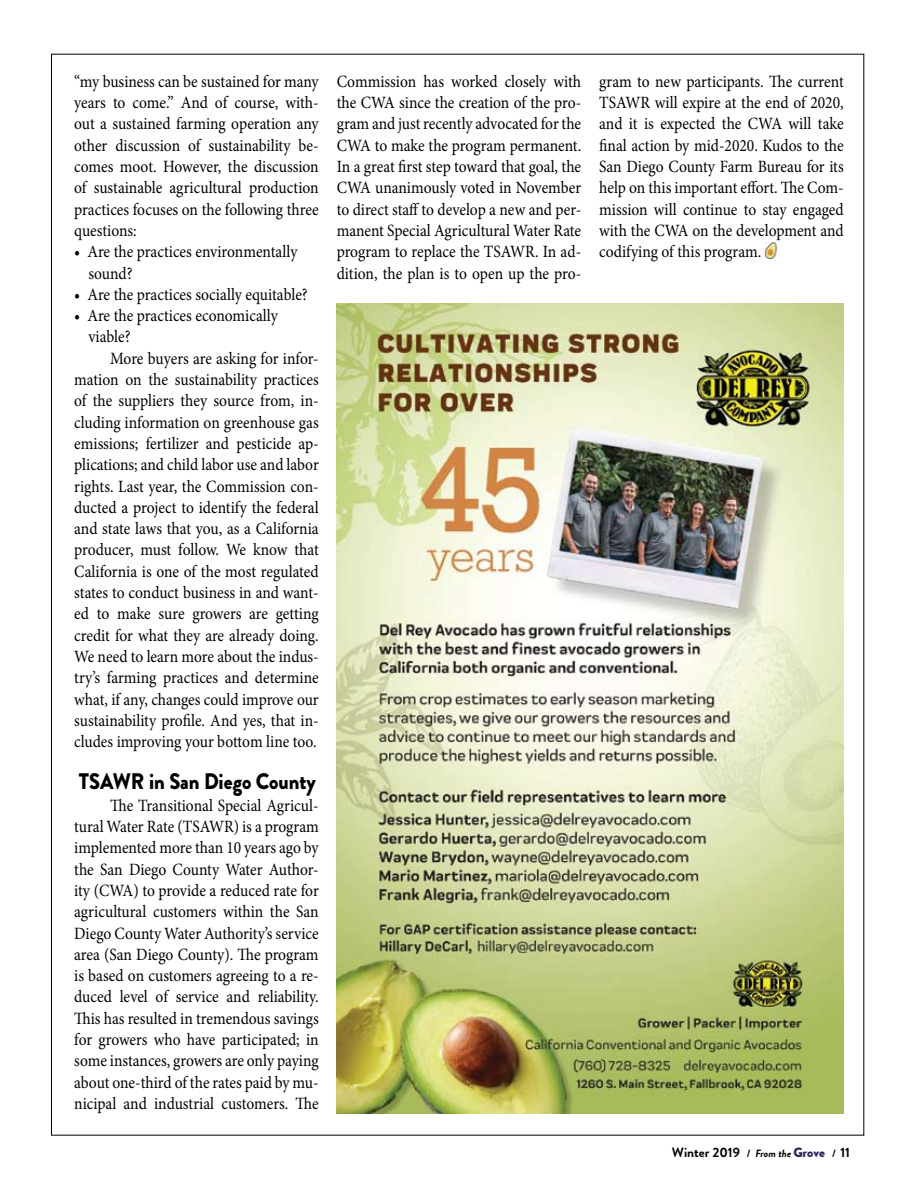
<style>
.page{position:relative;width:918px;height:1188px;background:#fff}
.page>*{position:absolute;margin:0;border:0;box-sizing:border-box;transform-origin:0 0}
.t1{font:900 22.5px "Brandon Grotesque";letter-spacing:-.005em;color:#000;scale:.9 1}
.t2{font:17.25px/21.3px "Minion Pro";color:#000;text-align:justify;scale:.9 1}
.t3{font:700 13.5px "Brandon Grotesque";color:#000}
.s1{font-size:10.5px}
.s2{font-style:italic;font-size:10.5px}
.s3{font-weight:900;color:#28245b}
</style>
<div class="page">
<img style="left:763px;top:242px;width:14px;height:17px">
<img style="left:337px;top:303px;width:507px;height:811px">
<p class="t2" style="left:74px;top:71px;width:273px">“my business can be sustained for many years to come.” And of course, with&shy;out a sustained farming operation any other discussion of sustainability be&shy;comes moot. However, the discussion of sustainable agricultural production practices focuses on the following three questions:</p>
<p class="t2" style="left:88px;top:241px;width:234px;text-indent:-14px">• Are the practices environmentally sound?</p>
<p class="t2" style="left:74px;top:284px;width:261px">• Are the practices socially equitable?</p>
<p class="t2" style="left:88px;top:305px;width:212px;text-indent:-14px">• Are the practices economically viable?</p>
<p class="t2" style="left:74px;top:348px;width:273px;text-indent:36px">More buyers are asking for infor&shy;mation on the sustainability practices of the suppliers they source from, in&shy;cluding information on greenhouse gas emissions; fertilizer and pesticide ap&shy;plications; and child labor use and labor rights. Last year, the Commission con&shy;ducted a project to identify the federal and state laws that you, as a California producer, must follow. We know that California is one of the most regulated states to conduct business in and want&shy;ed to make sure growers are getting credit for what they are already doing.<br>We need to learn more about the indus&shy;try’s farming practices and determine what, if any, changes could improve our sustainability profile. And yes, that in&shy;cludes improving your bottom line too.</p>
<h1 class="t1" style="left:79px;top:766px;width:265px">TSAWR in San Diego County</h1>
<p class="t2" style="left:74px;top:795px;width:273px;text-indent:36px">The Transitional Special Agricul&shy;tural Water Rate (TSAWR) is a program implemented more than 10 years ago by the San Diego County Water Author&shy;ity (CWA) to provide a reduced rate for agricultural customers within the San Diego County Water Authority’s service area (San Diego County). The program is based on customers agreeing to a re&shy;duced level of service and reliability.<br>This has resulted in tremendous savings for growers who have participated; in some instances, growers are only paying about one-third of the rates paid by mu&shy;nicipal and industrial customers. The</p>
<p class="t2" style="left:337px;top:71px;width:273px">Commission has worked closely with the CWA since the creation of the pro&shy;gram and just recently advocated for the CWA to make the program permanent.<br>In a great first step toward that goal, the CWA unanimously voted in November to direct staff to develop a new and per&shy;manent Special Agricultural Water Rate program to replace the TSAWR. In ad&shy;dition, the plan is to open up the pro-</p>
<p class="t2" style="left:599px;top:71px;width:273px">gram to new participants. The current TSAWR will expire at the end of 2020, and it is expected the CWA will take final action by mid-2020. Kudos to the San Diego County Farm Bureau for its help on this important effort. The Com&shy;mission will continue to stay engaged with the CWA on the development and codifying of this program.</p>
<p class="t3" style="left:672px;top:1143px;width:180px">Winter 2019 <span class="s1">/</span> <span class="s2">From the</span> <span class="s3">Grove</span> <span class="s1">/</span> 11</p>
</div>
